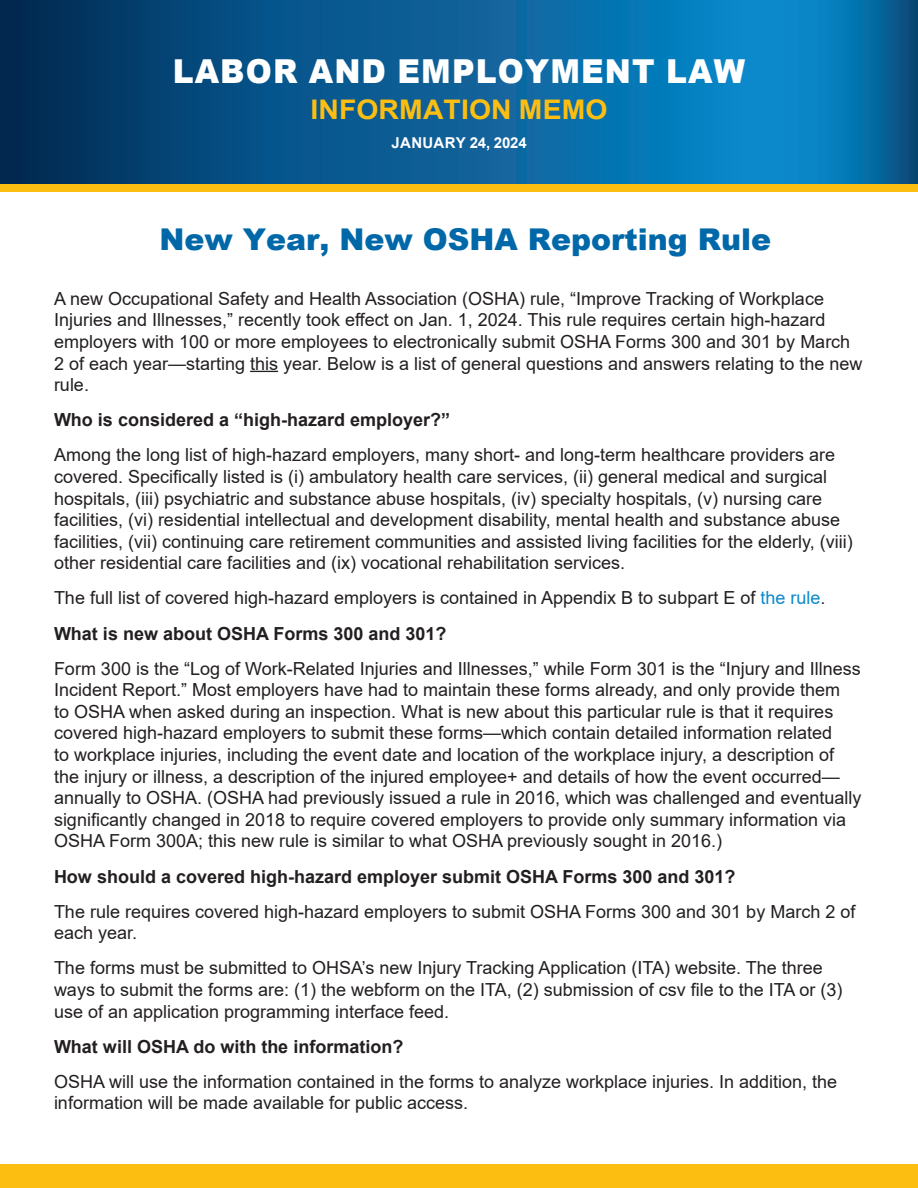
<style>
.page{position:relative;width:918px;height:1188px;background:#fff}
.page>*{position:absolute;margin:0;border:0;box-sizing:border-box;transform-origin:0 0}
.t1{font:900 33px "Arial";letter-spacing:.035em;color:#fff;scale:.95 1}
.t2{font:900 30px "Arial";color:#0068a9}
.t3{font:700 27px "Arial";letter-spacing:.005em;color:#fdbe12;scale:1.05 1}
.t4{font:18px/21.6px "Arial";color:#231f20}
.t5{font:700 18px "Arial";color:#231f20}
.t6{font:700 15px "Arial";letter-spacing:.02em;color:#fff}
.s1{color:#0c89cb}
</style>
<div class="page">
<svg style="left:250px;top:371px;width:28px;height:1px"></svg>
<div style="left:0;top:138px;width:918px;height:54px;background:#fdbe12"></div>
<svg style="left:0;top:0;width:918px;height:184px;background:#075e96"></svg>
<div style="left:0;top:1164px;width:918px;height:24px;background:#fdbe12"></div>
<p class="t1" style="left:173px;top:47px;width:604px">LABOR AND EMPLOYMENT LAW</p>
<p class="t3" style="left:310px;top:91px;width:285px">INFORMATION MEMO</p>
<p class="t6" style="left:392px;top:132px;width:137px">JANUARY 24, 2024</p>
<p class="t2" style="left:160px;top:218px;width:613px">New Year, New OSHA Reporting Rule</p>
<p class="t4" style="left:54px;top:287px;width:810px">A new Occupational Safety and Health Association (OSHA) rule, “Improve Tracking of Workplace Injuries and Illnesses,” recently took effect on Jan. 1, 2024. This rule requires certain high-hazard employers with 100 or more employees to electronically submit OSHA Forms 300 and 301 by March 2 of each year—starting this year. Below is a list of general questions and answers relating to the new rule.</p>
<p class="t5" style="left:54px;top:407px;width:398px">Who is considered a “high-hazard employer?”</p>
<p class="t4" style="left:54px;top:444px;width:800px">Among the long list of high-hazard employers, many short- and long-term healthcare providers are covered. Specifically listed is (i) ambulatory health care services, (ii) general medical and surgical hospitals, (iii) psychiatric and substance abuse hospitals, (iv) specialty hospitals, (v) nursing care facilities, (vi) residential intellectual and development disability, mental health and substance abuse facilities, (vii) continuing care retirement communities and assisted living facilities for the elderly, (viii) other residential care facilities and (ix) vocational rehabilitation services.</p>
<p class="t4" style="left:54px;top:587px;width:773px">The full list of covered high-hazard employers is contained in Appendix B to subpart E of <span class="s1">the rule</span>.</p>
<p class="t5" style="left:54px;top:620px;width:394px">What is new about OSHA Forms 300 and 301?</p>
<p class="t4" style="left:54px;top:657px;width:809px">Form 300 is the “Log of Work-Related Injuries and Illnesses,” while Form 301 is the “Injury and Illness Incident Report.” Most employers have had to maintain these forms already, and only provide them<br>to OSHA when asked during an inspection. What is new about this particular rule is that it requires covered high-hazard employers to submit these forms—which contain detailed information related<br>to workplace injuries, including the event date and location of the workplace injury, a description of the injury or illness, a description of the injured employee+ and details of how the event occurred— annually to OSHA. (OSHA had previously issued a rule in 2016, which was challenged and eventually significantly changed in 2018 to require covered employers to provide only summary information via OSHA Form 300A; this new rule is similar to what OSHA previously sought in 2016.)</p>
<p class="t5" style="left:54px;top:863px;width:683px">How should a covered high-hazard employer submit OSHA Forms 300 and 301?</p>
<p class="t4" style="left:54px;top:900px;width:803px">The rule requires covered high-hazard employers to submit OSHA Forms 300 and 301 by March 2 of each year.</p>
<p class="t4" style="left:54px;top:957px;width:790px">The forms must be submitted to OHSA’s new Injury Tracking Application (ITA) website. The three ways to submit the forms are: (1) the webform on the ITA, (2) submission of csv file to the ITA or (3) use of an application programming interface feed.</p>
<p class="t5" style="left:54px;top:1034px;width:351px">What will OSHA do with the information?</p>
<p class="t4" style="left:54px;top:1070px;width:785px">OSHA will use the information contained in the forms to analyze workplace injuries. In addition, the information will be made available for public access.</p>
</div>
